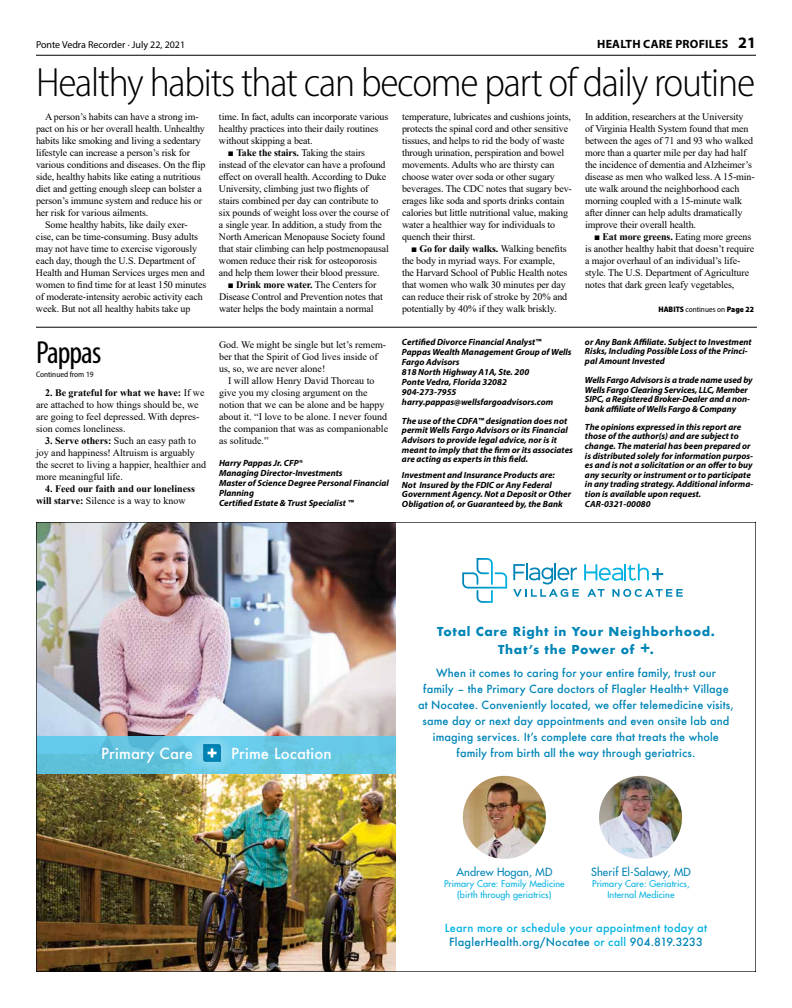
<style>
.page{position:relative;width:792px;height:1008px;background:#fff}
.page>*{position:absolute;margin:0;border:0;box-sizing:border-box;transform-origin:0 0}
.t1{font:300 semi-condensed 41px "Myriad Pro";letter-spacing:-.03em;color:#000}
.t2{font:condensed 32px "Myriad Pro";letter-spacing:-.03em;color:#000}
.t3{font:500 14.9px "Futura";letter-spacing:.01em;color:#fff}
.t4{font:700 12px/18px "Futura";letter-spacing:.055em;color:#0085b7;text-align:center}
.t5{font:700 12px "Myriad Pro";letter-spacing:.02em;color:#000}
.t6{font:500 11px/16px "Futura";letter-spacing:.01em;color:#0085b7;text-align:center}
.t7{font:500 11px/14px "Futura";letter-spacing:.02em;color:#00b2e2;text-align:center}
.t8{font:11px "Futura";letter-spacing:.01em;color:#0085b7}
.t9{font:10px/12px "Times New Roman";letter-spacing:-.01em;color:#000}
.t10{font:700 10px/12px "Times New Roman";color:#000}
.t11{font:10px "Myriad Pro";color:#000}
.t12{font:italic 700 9px/9.6px "Myriad Pro";color:#000}
.t13{font:9px/10.8px "Futura";letter-spacing:.01em;color:#00b2e2;text-align:center}
.t14{font:900 semi-condensed 8px "Myriad Pro";color:#000}
.t15{font:semi-condensed 8px "Myriad Pro";color:#000}
.s1{font-size:16px}
.s2{font-weight:700}
.s3{font-weight:400}
.s4{color:#0085b7}
</style>
<div class="page">
<hr style="left:36px;top:55px;width:720px;height:1px;background:#000">
<img style="left:38px;top:524px;width:358px;height:446px">
<div style="left:36px;top:736px;width:360px;height:38px;background:linear-gradient(to right,#5fc2df,#6acce6)"></div>
<div style="left:190px;top:734px;width:44px;height:39px;background:#78d2ee;border-radius:50%"></div>
<div style="left:201px;top:744px;width:20px;height:19px;background:#84d5ef"></div>
<svg style="left:203px;top:744px;width:18px;height:18px"></svg>
<svg style="left:462px;top:558px;width:45px;height:45px"></svg>
<svg style="left:513px;top:564px;width:170px;height:33px"></svg>
<img style="left:463px;top:776px;width:83px;height:83px;border-radius:42px">
<img style="left:599px;top:776px;width:83px;height:83px;border-radius:42px">
<hr style="left:36px;top:327px;width:721px;height:1px;background:#000">
<p class="t11" style="left:36px;top:38px;width:151px">Ponte Vedra Recorder · July 22, 2021</p>
<p class="t5" style="left:597px;top:36px;width:160px">HEALTH CARE PROFILES <span class="s1">21</span></p>
<h1 class="t1" style="left:36px;top:58px;width:721px">Healthy habits that can become part of daily routine</h1>
<p class="t9" style="left:45px;top:110px;width:155px">A person’s habits can have a strong im-</p>
<p class="t9" style="left:36px;top:122px;width:170px">pact on his or her overall health. Unhealthy</p>
<p class="t9" style="left:36px;top:134px;width:166px">habits like smoking and living a sedentary</p>
<p class="t9" style="left:36px;top:146px;width:156px">lifestyle can increase a person’s risk for</p>
<p class="t9" style="left:36px;top:158px;width:171px">various conditions and diseases. On the flip</p>
<p class="t9" style="left:36px;top:170px;width:166px">side, healthy habits like eating a nutritious</p>
<p class="t9" style="left:36px;top:182px;width:168px">diet and getting enough sleep can bolster a</p>
<p class="t9" style="left:36px;top:194px;width:168px">person’s immune system and reduce his or</p>
<p class="t9" style="left:36px;top:206px;width:114px">her risk for various ailments.</p>
<p class="t9" style="left:45px;top:218px;width:144px">Some healthy habits, like daily exer-</p>
<p class="t9" style="left:36px;top:230px;width:163px">cise, can be time-consuming. Busy adults</p>
<p class="t9" style="left:36px;top:242px;width:163px">may not have time to exercise vigorously</p>
<p class="t9" style="left:36px;top:254px;width:161px">each day, though the U.S. Department of</p>
<p class="t9" style="left:36px;top:266px;width:170px">Health and Human Services urges men and</p>
<p class="t9" style="left:36px;top:278px;width:172px">women to find time for at least 150 minutes</p>
<p class="t9" style="left:36px;top:290px;width:168px">of moderate-intensity aerobic activity each</p>
<p class="t9" style="left:36px;top:302px;width:156px">week. But not all healthy habits take up</p>
<h2 class="t2" style="left:36px;top:333px;width:67px">Pappas</h2>
<p class="t15" style="left:36px;top:369px;width:59px">Continued from 19</p>
<p class="t9" style="left:36px;top:386px;width:170px;text-indent:9px"><span class="s2">2. Be grateful for what we have:</span> If we are attached to how things should be, we are going to feel depressed. With depres&shy;sion comes loneliness.</p>
<p class="t9" style="left:36px;top:434px;width:172px;text-indent:9px"><span class="s2">3. Serve others:</span> Such an easy path to joy and happiness! Altruism is arguably the secret to living a happier, healthier and more meaningful life.</p>
<p class="t10" style="left:36px;top:482px;width:160px;text-indent:9px">4. Feed our faith and our loneliness will starve: <span class="s3">Silence is a way to know</span></p>
<p class="t9" style="left:219px;top:110px;width:171px">time. In fact, adults can incorporate various healthy practices into their daily routines without skipping a beat.</p>
<p class="t9" style="left:219px;top:146px;width:172px;text-indent:9px">■ <span class="s2">Take the stairs.</span> Taking the stairs instead of the elevator can have a profound effect on overall health. According to Duke University, climbing just two flights of stairs combined per day can contribute to six pounds of weight loss over the course of a single year. In addition, a study from the North American Menopause Society found that stair climbing can help postmenopausal women reduce their risk for osteoporosis and help them lower their blood pressure.</p>
<p class="t9" style="left:219px;top:278px;width:166px;text-indent:9px">■ <span class="s2">Drink more water.</span> The Centers for<br>Disease Control and Prevention notes that water helps the body maintain a normal</p>
<p class="t9" style="left:219px;top:338px;width:169px">God. We might be single but let’s remem&shy;ber that the Spirit of God lives inside of us, so, we are never alone!</p>
<p class="t9" style="left:219px;top:374px;width:171px;text-indent:9px">I will allow Henry David Thoreau to give you my closing argument on the notion that we can be alone and be happy about it. “I love to be alone. I never found the companion that was as companionable as solitude.”</p>
<p class="t12" style="left:219px;top:458px;width:172px;line-height:10px">Harry Pappas Jr. CFP®<br>Managing Director-Investments<br>Master of Science Degree Personal Financial<br>Planning<br>Certified Estate &amp; Trust Specialist ™</p>
<p class="t9" style="left:402px;top:110px;width:171px">temperature, lubricates and cushions joints, protects the spinal cord and other sensitive tissues, and helps to rid the body of waste through urination, perspiration and bowel movements. Adults who are thirsty can choose water over soda or other sugary beverages. The CDC notes that sugary bev&shy;erages like soda and sports drinks contain calories but little nutritional value, making water a healthier way for individuals to quench their thirst.</p>
<p class="t9" style="left:402px;top:242px;width:167px;text-indent:9px">■ <span class="s2">Go for daily walks.</span> Walking benefits the body in myriad ways. For example, the Harvard School of Public Health notes that women who walk 30 minutes per day can reduce their risk of stroke by 20% and potentially by 40% if they walk briskly.</p>
<p class="t12" style="left:402px;top:336px;width:171px;line-height:10px">Certified Divorce Financial Analyst™<br>Pappas Wealth Management Group of Wells<br>Fargo Advisors<br>818 North Highway A1A, Ste. 200<br>Ponte Vedra, Florida 32082<br>904-273-7955 harry.pappas@wellsfargoadvisors.com</p>
<p class="t12" style="left:402px;top:416px;width:172px">The use of the CDFA™ designation does not permit Wells Fargo Advisors or its Financial Advisors to provide legal advice, nor is it meant to imply that the firm or its associates are acting as experts in this field.</p>
<p class="t12" style="left:402px;top:470px;width:171px">Investment and Insurance Products are:<br>Not Insured by the FDIC or Any Federal Government Agency. Not a Deposit or Other Obligation of, or Guaranteed by, the Bank</p>
<p class="t9" style="left:585px;top:110px;width:171px">In addition, researchers at the University<br>of Virginia Health System found that men between the ages of 71 and 93 who walked more than a quarter mile per day had half the incidence of dementia and Alzheimer’s disease as men who walked less. A 15-min&shy;ute walk around the neighborhood each morning coupled with a 15-minute walk after dinner can help adults dramatically improve their overall health.</p>
<p class="t9" style="left:585px;top:230px;width:171px;text-indent:9px">■ <span class="s2">Eat more greens.</span> Eating more greens is another healthy habit that doesn’t require a major overhaul of an individual’s life&shy;style. The U.S. Department of Agriculture notes that dark green leafy vegetables,</p>
<p class="t14" style="left:658px;top:304px;width:97px">HABITS <span class="s3">continues on</span> Page 22</p>
<p class="t12" style="left:585px;top:337px;width:168px">or Any Bank Affiliate. Subject to Investment<br>Risks, Including Possible Loss of the Princi&shy;pal Amount Invested</p>
<p class="t12" style="left:585px;top:375px;width:169px">Wells Fargo Advisors is a trade name used by Wells Fargo Clearing Services, LLC, Member SIPC, a Registered Broker-Dealer and a non&shy;bank affiliate of Wells Fargo &amp; Company</p>
<p class="t12" style="left:585px;top:422px;width:170px">The opinions expressed in this report are those of the author(s) and are subject to change. The material has been prepared or is distributed solely for information purpos&shy;es and is not a solicitation or an offer to buy any security or instrument or to participate in any trading strategy. Additional informa&shy;tion is available upon request.<br>CAR-0321-00080</p>
<h3 class="t3" style="left:101px;top:744px;width:93px">Primary Care</h3>
<h3 class="t3" style="left:231px;top:744px;width:102px">Prime Location</h3>
<p class="t4" style="left:437px;top:622px;width:279px">Total Care Right in Your Neighborhood.<br>That’s the Power of <span class="s1">+</span>.</p>
<p class="t6" style="left:418px;top:665px;width:317px">When it comes to caring for your entire family, trust our<br>family – the Primary Care doctors of Flagler Health+ Village at Nocatee. Conveniently located, we offer telemedicine visits, same day or next day appointments and even onsite lab and imaging services. It’s complete care that treats the whole family from birth all the way through geriatrics.</p>
<p class="t8" style="left:456px;top:865px;width:97px">Andrew Hogan, MD</p>
<p class="t13" style="left:444px;top:878px;width:122px">Primary Care: Family Medicine (birth through geriatrics)</p>
<p class="t8" style="left:591px;top:865px;width:101px">Sherif El-Salawy, MD</p>
<p class="t13" style="left:592px;top:878px;width:99px">Primary Care: Geriatrics,<br>Internal Medicine</p>
<p class="t7" style="left:445px;top:921px;width:264px">Learn more or schedule your appointment today at<br><span class="s4">FlaglerHealth.org/Nocatee</span> or call <span class="s4">904.819.3233</span></p>
</div>
